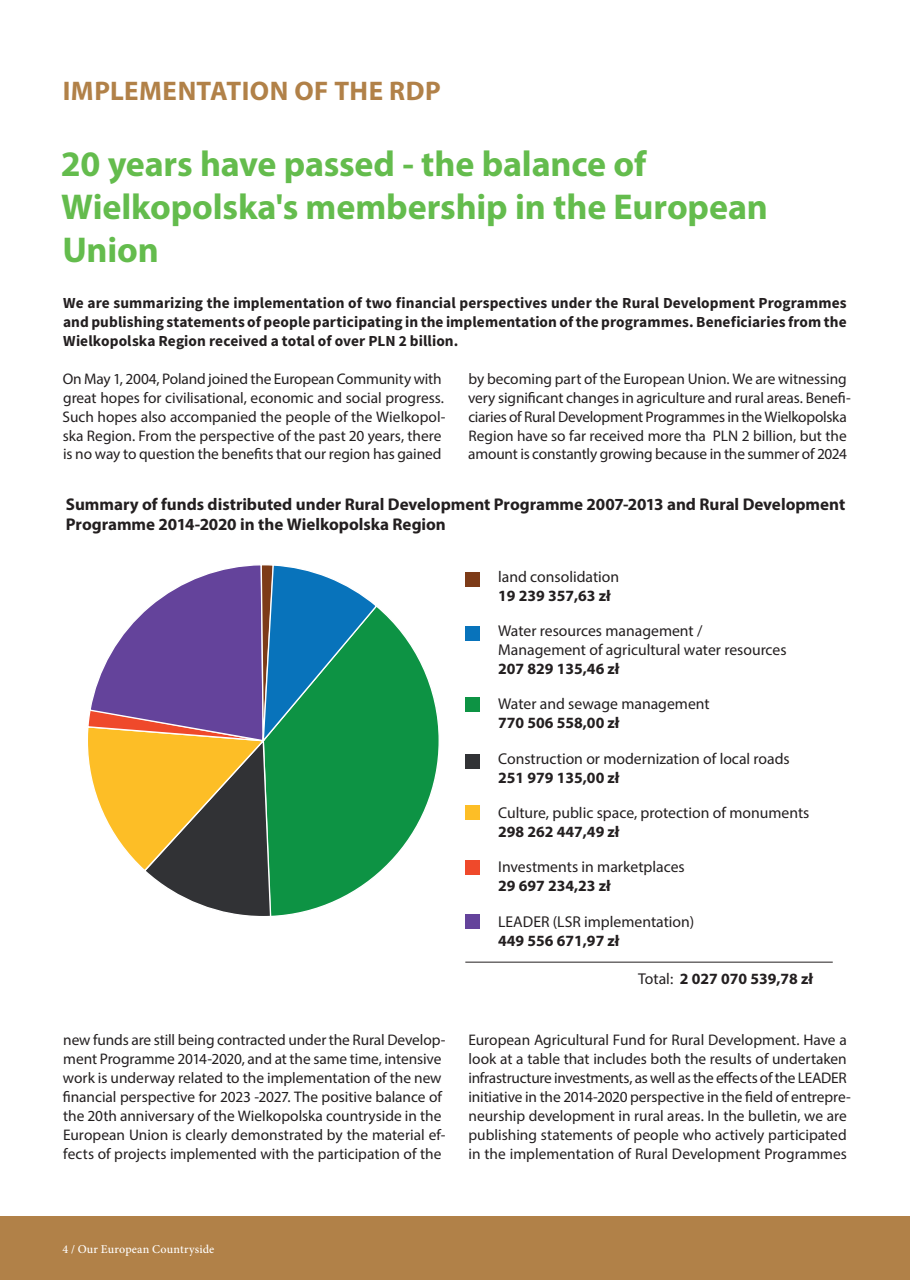
<style>
.page{position:relative;width:910px;height:1280px;background:#fff}
.page>*{position:absolute;margin:0;border:0;box-sizing:border-box;transform-origin:0 0}
.t1{font:700 36px/43.2px "Myriad Pro";letter-spacing:-.005em;color:#64bc4d}
.t2{font:700 27px "Myriad Pro";letter-spacing:.02em;color:#b18148}
.t3{font:700 16.95px/20.4px "Myriad Pro";color:#231f20}
.t4{font:15.75px/18.9px "Myriad Pro";color:#231f20}
.t5{font:700 15.75px "Myriad Pro";color:#231f20}
.t6{font:15.3px/18.9px "Myriad Pro";letter-spacing:-.005em;color:#231f20}
.t7{font:15.3px/18.9px "Source Sans Variable";letter-spacing:.005em;color:#231f20;text-align:justify}
.t8{font:500 12px "Minion Pro";letter-spacing:.02em;color:#fff}
.s1{font-weight:400}
</style>
<div class="page">
<div style="left:0;top:1216px;width:910px;height:64px;background:#b18148"></div>
<svg style="left:378px;top:608px;width:61px;height:265px"></svg>
<svg style="left:88px;top:565px;width:290px;height:351px"></svg>
<div style="left:465px;top:626px;width:14px;height:14px;background:#0873bb"></div>
<div style="left:465px;top:698px;width:14px;height:14px;background:#0d9344"></div>
<div style="left:465px;top:755px;width:14px;height:14px;background:#313235"></div>
<div style="left:465px;top:806px;width:14px;height:14px;background:#fdbe26"></div>
<div style="left:465px;top:860px;width:14px;height:14px;background:#ef492b"></div>
<div style="left:465px;top:914px;width:14px;height:14px;background:#64439b"></div>
<div style="left:465px;top:572px;width:14px;height:14px;background:#7d3b18"></div>
<hr style="left:465px;top:962px;width:368px;height:1px;background:#231f20">
<h2 class="t2" style="left:63px;top:74px;width:380px">IMPLEMENTATION OF THE RDP</h2>
<h1 class="t1" style="left:61px;top:141px;width:708px">20 years have passed - the balance of<br>Wielkopolska's membership in the European<br>Union</h1>
<p class="t7" style="left:63px;top:294px;width:785px">We are summarizing the implementation of two financial perspectives under the Rural Development Programmes and publishing statements of people participating in the implementation of the programmes. Beneficiaries from the Wielkopolska Region received a total of over PLN 2 billion.</p>
<p class="t6" style="left:63px;top:369px;width:384px">On May 1, 2004, Poland joined the European Community with great hopes for civilisational, economic and social progress.<br>Such hopes also accompanied the people of the Wielkopol&shy;ska Region. From the perspective of the past 20 years, there is no way to question the benefits that our region has gained</p>
<p class="t6" style="left:468px;top:369px;width:384px">by becoming part of the European Union. We are witnessing very significant changes in agriculture and rural areas. Benefi&shy;ciaries of Rural Development Programmes in the Wielkopolska Region have so far received more tha PLN 2 billion, but the amount is constantly growing because in the summer of 2024</p>
<p class="t3" style="left:66px;top:493px;width:781px">Summary of funds distributed under Rural Development Programme 2007-2013 and Rural Development<br>Programme 2014-2020 in the Wielkopolska Region</p>
<p class="t4" style="left:498px;top:567px;width:123px">land consolidation</p>
<p class="t5" style="left:498px;top:585px;width:114px">19 239 357,63 zł</p>
<p class="t4" style="left:498px;top:621px;width:290px">Water resources management /<br>Management of agricultural water resources</p>
<p class="t5" style="left:498px;top:658px;width:123px">207 829 135,46 zł</p>
<p class="t4" style="left:498px;top:694px;width:213px">Water and sewage management</p>
<p class="t5" style="left:498px;top:713px;width:123px">770 506 558,00 zł</p>
<p class="t4" style="left:498px;top:749px;width:293px">Construction or modernization of local roads</p>
<p class="t5" style="left:498px;top:767px;width:123px">251 979 135,00 zł</p>
<p class="t4" style="left:498px;top:803px;width:313px">Culture, public space, protection of monuments</p>
<p class="t5" style="left:498px;top:821px;width:123px">298 262 447,49 zł</p>
<p class="t4" style="left:498px;top:857px;width:188px">Investments in marketplaces</p>
<p class="t5" style="left:498px;top:876px;width:114px">29 697 234,23 zł</p>
<p class="t4" style="left:498px;top:912px;width:198px">LEADER (LSR implementation)</p>
<p class="t5" style="left:498px;top:930px;width:123px">449 556 671,97 zł</p>
<p class="t5" style="left:638px;top:969px;width:176px"><span class="s1">Total:</span> 2 027 070 539,78 zł</p>
<p class="t6" style="left:63px;top:1030px;width:384px">new funds are still being contracted under the Rural Develop&shy;ment Programme 2014-2020, and at the same time, intensive work is underway related to the implementation of the new financial perspective for 2023 -2027. The positive balance of the 20th anniversary of the Wielkopolska countryside in the European Union is clearly demonstrated by the material ef&shy;fects of projects implemented with the participation of the</p>
<p class="t6" style="left:468px;top:1030px;width:384px">European Agricultural Fund for Rural Development. Have a look at a table that includes both the results of undertaken infrastructure investments, as well as the effects of the LEADER initiative in the 2014-2020 perspective in the field of entrepre&shy;neurship development in rural areas. In the bulletin, we are publishing statements of people who actively participated in the implementation of Rural Development Programmes</p>
<p class="t8" style="left:63px;top:1241px;width:153px">4 / Our European Countryside</p>
</div>
